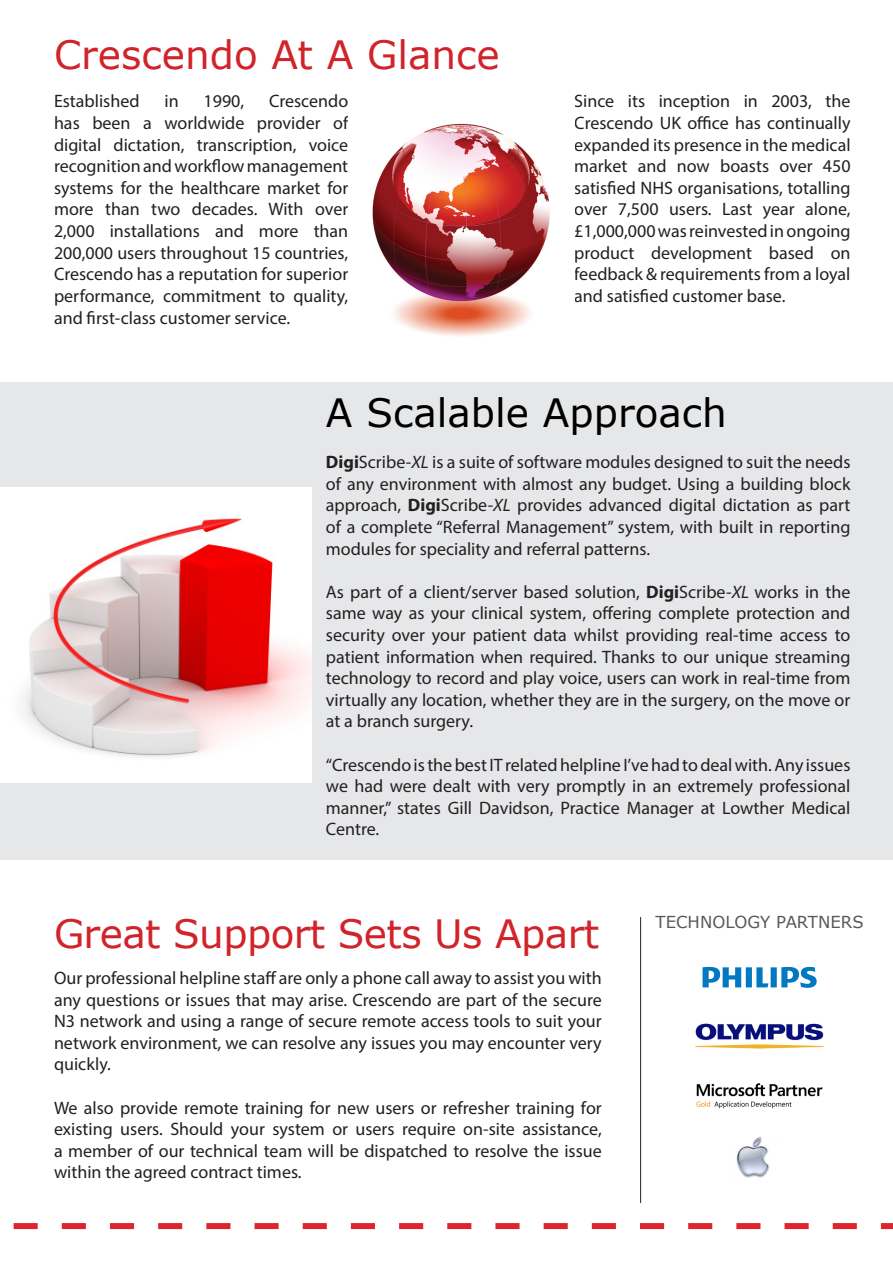
<style>
.page{position:relative;width:893px;height:1263px;background:#fff}
.page>*{position:absolute;margin:0;border:0;box-sizing:border-box;transform-origin:0 0}
.t1{font:39px "Verdana";letter-spacing:-.015em;color:#d1232a}
.t2{font:39px "Verdana";color:#000}
.t3{font:18px/21.6px "Myriad Pro";color:#231f20;text-align:justify}
.t4{font:16.5px "Verdana";color:#57585a}
.s1{font-weight:700}
.s2{font-style:italic}
</style>
<div class="page">
<img style="left:372px;top:123px;width:178px;height:213px">
<div style="left:0;top:382px;width:893px;height:477px;background:#e6e7e9"></div>
<svg style="left:702px;top:967px;width:115px;height:21px"></svg>
<img style="left:695px;top:1023px;width:129px;height:26px">
<img style="left:696px;top:1083px;width:127px;height:26px">
<hr style="left:640px;top:917px;width:1px;height:286px;background:#231f20">
<svg style="left:13px;top:1223px;width:880px;height:6px"></svg>
<img style="left:0;top:487px;width:311px;height:295px">
<img style="left:736px;top:1137px;width:34px;height:41px">
<p class="t1" style="left:54px;top:28px;width:447px">Crescendo At A Glance</p>
<p class="t3" style="left:54px;top:90px;width:87px">Established</p>
<p class="t3" style="left:164px;top:90px;width:16px">in</p>
<p class="t3" style="left:204px;top:90px;width:42px">1990,</p>
<p class="t3" style="left:54px;top:90px;width:296px;text-indent:215px">Crescendo has been a worldwide provider of digital dictation, transcription, voice recognition and workflow management systems for the healthcare market for more than two decades. With over 2,000 installations and more than 200,000 users throughout 15 countries, Crescendo has a reputation for superior performance, commitment to quality, and first-class customer service.</p>
<p class="t3" style="left:574px;top:90px;width:278px">Since its inception in 2003, the Crescendo UK office has continually expanded its presence in the medical market and now boasts over 450 satisfied NHS organisations, totalling over 7,500 users. Last year alone, £1,000,000 was reinvested in ongoing product development based on feedback &amp; requirements from a loyal and satisfied customer base.</p>
<p class="t2" style="left:326px;top:386px;width:402px">A Scalable Approach</p>
<p class="t3" style="left:326px;top:451px;width:526px"><span class="s1">Digi</span>Scribe-<span class="s2">XL</span> is a suite of software modules designed to suit the needs of any environment with almost any budget. Using a building block approach, <span class="s1">Digi</span>Scribe-<span class="s2">XL</span> provides advanced digital dictation as part of a complete “Referral Management” system, with built in reporting modules for speciality and referral patterns.</p>
<p class="t3" style="left:326px;top:581px;width:526px">As part of a client/server based solution, <span class="s1">Digi</span>Scribe-<span class="s2">XL</span> works in the same way as your clinical system, offering complete protection and security over your patient data whilst providing real-time access to patient information when required. Thanks to our unique streaming technology to record and play voice, users can work in real-time from virtually any location, whether they are in the surgery, on the move or at a branch surgery.</p>
<p class="t3" style="left:326px;top:753px;width:526px">“Crescendo is the best IT related helpline I’ve had to deal with. Any issues we had were dealt with very promptly in an extremely professional manner,” states Gill Davidson, Practice Manager at Lowther Medical Centre.</p>
<p class="t1" style="left:54px;top:907px;width:547px">Great Support Sets Us Apart</p>
<p class="t4" style="left:655px;top:911px;width:210px">TECHNOLOGY PARTNERS</p>
<p class="t3" style="left:54px;top:967px;width:549px">Our professional helpline staff are only a phone call away to assist you with any questions or issues that may arise. Crescendo are part of the secure N3 network and using a range of secure remote access tools to suit your network environment, we can resolve any issues you may encounter very quickly.</p>
<p class="t3" style="left:54px;top:1096px;width:549px">We also provide remote training for new users or refresher training for existing users. Should your system or users require on-site assistance, a member of our technical team will be dispatched to resolve the issue within the agreed contract times.</p>
</div>
